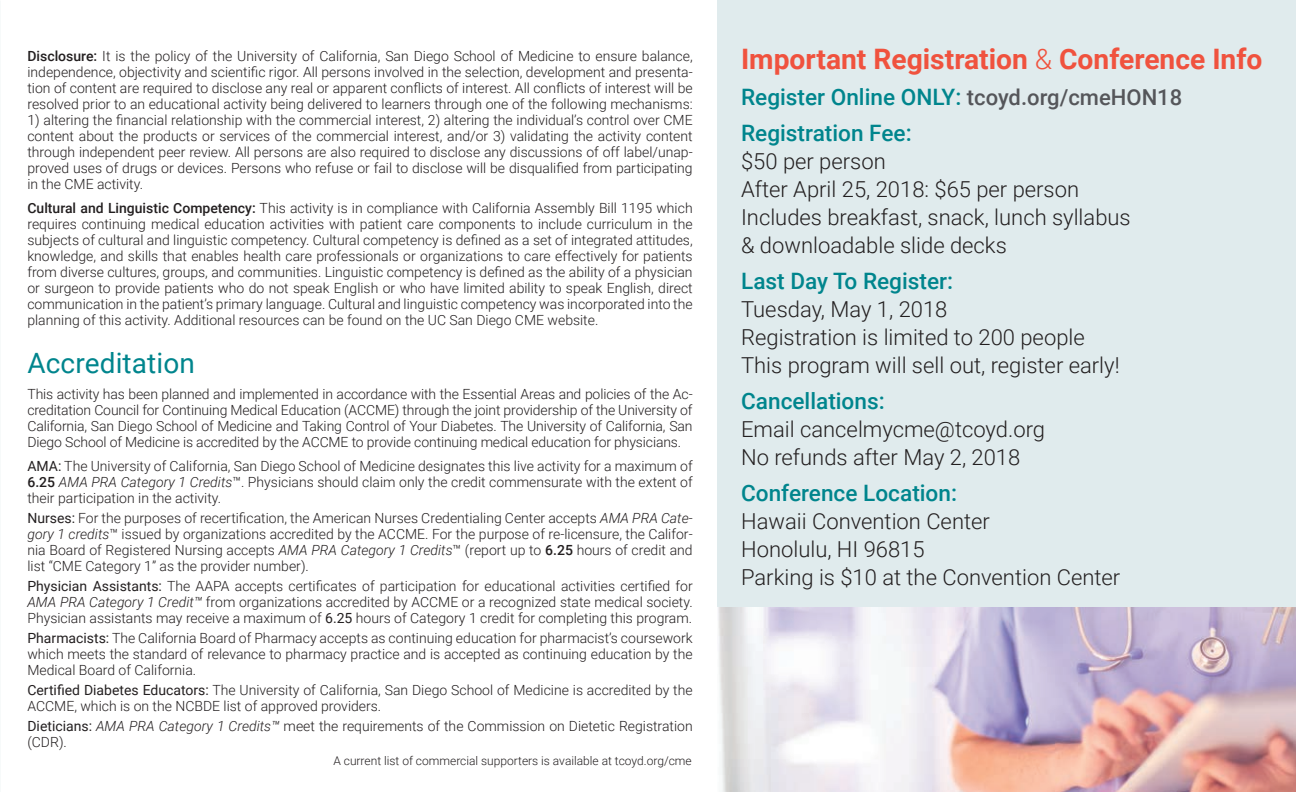
<style>
.page{position:relative;width:1296px;height:792px;background:#fff}
.page>*{position:absolute;margin:0;border:0;box-sizing:border-box;transform-origin:0 0}
.t1{font:700 28.2px "Roboto";color:#f0523e}
.t2{font:28px "Roboto";letter-spacing:.005em;color:#00858d}
.t3{font:500 22.6px "Roboto";color:#00858d}
.t4{font:300 22px "Roboto";color:#231f20}
.t5{font:300 14px/16px "Roboto";color:#231f20;text-align:justify}
.t6{font:300 12px "Roboto";color:#231f20}
.s1{font-weight:500}
.s2{font-weight:400}
.s3{font-style:italic}
.s4{font-weight:300}
.s5{font-size:22px;color:#55565a}
</style>
<div class="page">
<div style="left:717px;top:0;width:579px;height:792px;background:#e0ebed"></div>
<img style="left:718px;top:608px;width:578px;height:184px">
<p class="t5" style="left:27px;top:48px;width:667px"><span class="s1">Disclosure:</span> It is the policy of the University of California, San Diego School of Medicine to ensure balance, independence, objectivity and scientific rigor. All persons involved in the selection, development and presenta&shy;tion of content are required to disclose any real or apparent conflicts of interest. All conflicts of interest will be resolved prior to an educational activity being delivered to learners through one of the following mechanisms:</p>
<p class="t5" style="left:27px;top:112px;width:667px">1) altering the financial relationship with the commercial interest, 2) altering the individual’s control over CME content about the products or services of the commercial interest, and/or 3) validating the activity content through independent peer review. All persons are also required to disclose any discussions of off label/unap&shy;proved uses of drugs or devices. Persons who refuse or fail to disclose will be disqualified from participating in the CME activity.</p>
<p class="t5" style="left:27px;top:200px;width:667px"><span class="s1">Cultural and Linguistic Competency:</span> This activity is in compliance with California Assembly Bill 1195 which requires continuing medical education activities with patient care components to include curriculum in the subjects of cultural and linguistic competency. Cultural competency is defined as a set of integrated attitudes, knowledge, and skills that enables health care professionals or organizations to care effectively for patients from diverse cultures, groups, and communities. Linguistic competency is defined as the ability of a physician or surgeon to provide patients who do not speak English or who have limited ability to speak English, direct communication in the patient’s primary language. Cultural and linguistic competency was incorporated into the planning of this activity. Additional resources can be found on the UC San Diego CME website.</p>
<p class="t2" style="left:27px;top:344px;width:169px">Accreditation</p>
<p class="t5" style="left:27px;top:385px;width:667px">This activity has been planned and implemented in accordance with the Essential Areas and policies of the Ac&shy;creditation Council for Continuing Medical Education (ACCME) through the joint providership of the University of California, San Diego School of Medicine and Taking Control of Your Diabetes. The University of California, San Diego School of Medicine is accredited by the ACCME to provide continuing medical education for physicians.</p>
<p class="t5" style="left:27px;top:457px;width:667px"><span class="s2">AMA:</span> The University of California, San Diego School of Medicine designates this live activity for a maximum of <span class="s1">6.25</span> <span class="s3">AMA PRA Category 1 Credits</span>™. Physicians should claim only the credit commensurate with the extent of their participation in the activity.</p>
<p class="t5" style="left:27px;top:509px;width:667px"><span class="s2">Nurses:</span> For the purposes of recertification, the American Nurses Credentialing Center accepts <span class="s3">AMA PRA Cate&shy;gory 1 credits</span>™ issued by organizations accredited by the ACCME. For the purpose of re-licensure, the Califor&shy;nia Board of Registered Nursing accepts <span class="s3">AMA PRA Category 1 Credits</span>™ (report up to <span class="s1">6.25</span> hours of credit and list “CME Category 1” as the provider number).</p>
<p class="t5" style="left:27px;top:577px;width:667px"><span class="s2">Physician Assistants:</span> The AAPA accepts certificates of participation for educational activities certified for <span class="s3">AMA PRA Category 1 Credit™</span> from organizations accredited by ACCME or a recognized state medical society.<br>Physician assistants may receive a maximum of <span class="s2">6.25</span> hours of Category 1 credit for completing this program.</p>
<p class="t5" style="left:27px;top:629px;width:667px"><span class="s2">Pharmacists:</span> The California Board of Pharmacy accepts as continuing education for pharmacist’s coursework which meets the standard of relevance to pharmacy practice and is accepted as continuing education by the Medical Board of California.</p>
<p class="t5" style="left:27px;top:681px;width:667px"><span class="s2">Certified Diabetes Educators:</span> The University of California, San Diego School of Medicine is accredited by the<br>ACCME, which is on the NCBDE list of approved providers.</p>
<p class="t5" style="left:27px;top:717px;width:667px"><span class="s2">Dieticians:</span> <span class="s3">AMA PRA Category 1 Credits™</span> meet the requirements of the Commission on Dietetic Registration (CDR).</p>
<p class="t6" style="left:333px;top:753px;width:360px">A current list of commercial supporters is available at tcoyd.org/cme</p>
<p class="t1" style="left:741px;top:40px;width:523px">Important Registration <span class="s4">&amp;</span> Conference Info</p>
<p class="t3" style="left:741px;top:81px;width:443px">Register Online ONLY: <span class="s5">tcoyd.org/cmeHON18</span></p>
<p class="t3" style="left:741px;top:117px;width:172px">Registration Fee:</p>
<p class="t4" style="left:741px;top:146px;width:146px">$50 per person</p>
<p class="t4" style="left:741px;top:174px;width:340px">After April 25, 2018: $65 per person</p>
<p class="t4" style="left:741px;top:202px;width:391px">Includes breakfast, snack, lunch syllabus</p>
<p class="t4" style="left:741px;top:230px;width:267px">&amp; downloadable slide decks</p>
<p class="t3" style="left:741px;top:265px;width:214px">Last Day To Register:</p>
<p class="t4" style="left:741px;top:294px;width:208px">Tuesday, May 1, 2018</p>
<p class="t4" style="left:741px;top:322px;width:345px">Registration is limited to 200 people</p>
<p class="t4" style="left:741px;top:350px;width:380px">This program will sell out, register early!</p>
<p class="t3" style="left:741px;top:385px;width:145px">Cancellations:</p>
<p class="t4" style="left:741px;top:414px;width:306px">Email cancelmycme@tcoyd.org</p>
<p class="t4" style="left:741px;top:442px;width:281px">No refunds after May 2, 2018</p>
<p class="t3" style="left:741px;top:477px;width:217px">Conference Location:</p>
<p class="t4" style="left:741px;top:506px;width:250px">Hawaii Convention Center</p>
<p class="t4" style="left:741px;top:534px;width:185px">Honolulu, HI 96815</p>
<p class="t4" style="left:741px;top:562px;width:381px">Parking is $10 at the Convention Center</p>
</div>
